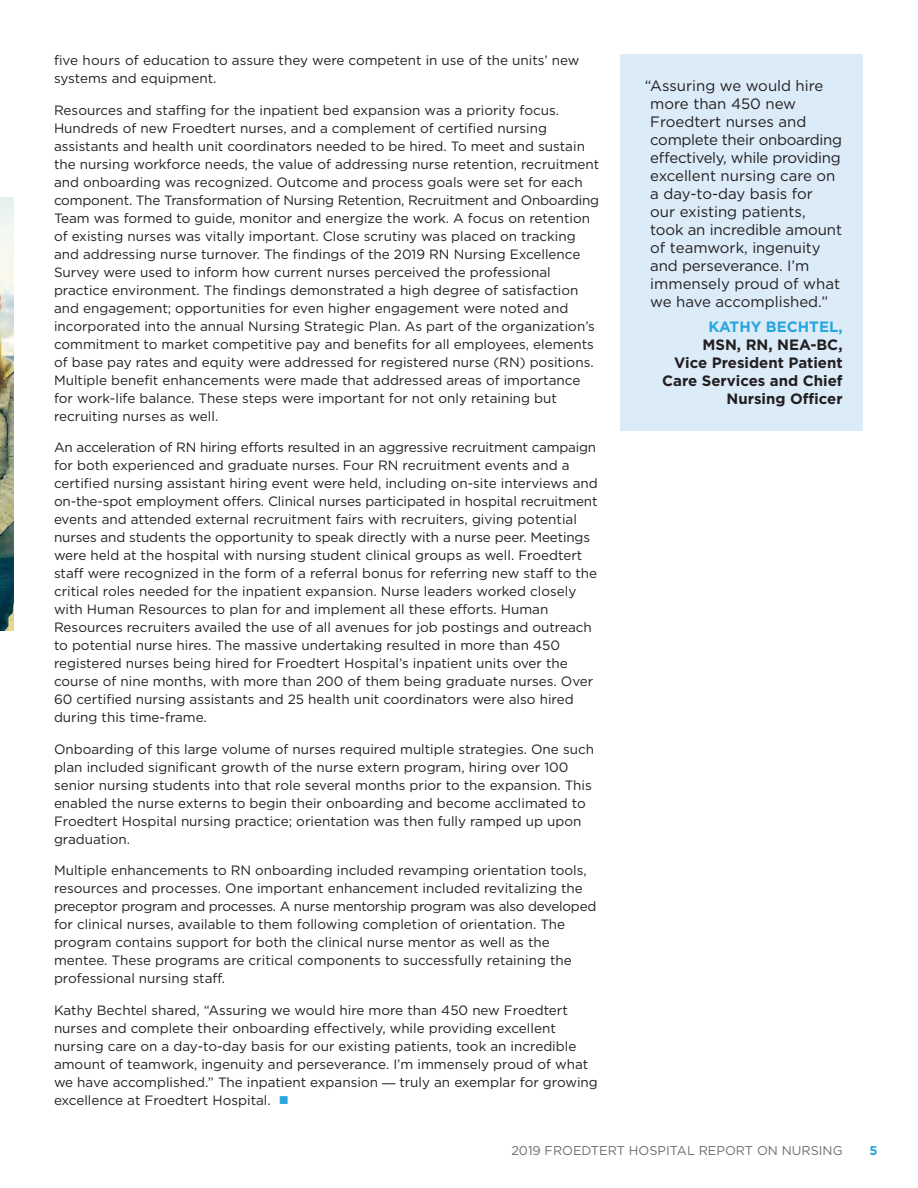
<style>
.page{position:relative;width:918px;height:1188px;background:#fff}
.page>*{position:absolute;margin:0;border:0;box-sizing:border-box;transform-origin:0 0}
.Body_Copy{font:15px/18px "Gotham";letter-spacing:-.01em;color:#231f20}
.Body_Copy-2{font:700 15px/18px "Gotham";color:#231f20;text-align:center}
.Body_Copy-3{font:13.5px/18px "Gotham";color:#231f20}
.t1{font:12.75px "Gotham";color:#6c6d70}
.t2{font:700 12.75px "Gotham";color:#28a5de}
.s1{font-family:"Avenir LT Std"}
.s2{color:#28a5de}
</style>
<div class="page">
<img style="left:0;top:197px;width:14px;height:433px">
<div style="left:621px;top:55px;width:242px;height:376px;background:#dbebf8"></div>
<p class="Body_Copy-3" style="left:54px;top:51px;width:527px">five hours of education to assure they were competent in use of the units’ new systems and equipment.</p>
<p class="Body_Copy-3" style="left:54px;top:101px;width:547px">Resources and staffing for the inpatient bed expansion was a priority focus.<br>Hundreds of new Froedtert nurses, and a complement of certified nursing assistants and health unit coordinators needed to be hired. To meet and sustain the nursing workforce needs, the value of addressing nurse retention, recruitment and onboarding was recognized. Outcome and process goals were set for each component. The Transformation of Nursing Retention, Recruitment and Onboarding Team was formed to guide, monitor and energize the work. A focus on retention of existing nurses was vitally important. Close scrutiny was placed on tracking and addressing nurse turnover. The findings of the 2019 RN Nursing Excellence Survey were used to inform how current nurses perceived the professional practice environment. The findings demonstrated a high degree of satisfaction and engagement; opportunities for even higher engagement were noted and incorporated into the annual Nursing Strategic Plan. As part of the organization’s commitment to market competitive pay and benefits for all employees, elements of base pay rates and equity were addressed for registered nurse (RN) positions.<br>Multiple benefit enhancements were made that addressed areas of importance for work-life balance. These steps were important for not only retaining but recruiting nurses as well.</p>
<p class="Body_Copy-3" style="left:54px;top:438px;width:545px">An acceleration of RN hiring efforts resulted in an aggressive recruitment campaign for both experienced and graduate nurses. Four RN recruitment events and a certified nursing assistant hiring event were held, including on-site interviews and on-the-spot employment offers. Clinical nurses participated in hospital recruitment events and attended external recruitment fairs with recruiters, giving potential nurses and students the opportunity to speak directly with a nurse peer. Meetings were held at the hospital with nursing student clinical groups as well. Froedtert staff were recognized in the form of a referral bonus for referring new staff to the critical roles needed for the inpatient expansion. Nurse leaders worked closely with Human Resources to plan for and implement all these efforts. Human Resources recruiters availed the use of all avenues for job postings and outreach to potential nurse hires. The massive undertaking resulted in more than 450 registered nurses being hired for Froedtert Hospital’s inpatient units over the course of nine months, with more than 200 of them being graduate nurses. Over 60 certified nursing assistants and 25 health unit coordinators were also hired during this time-frame.</p>
<p class="Body_Copy-3" style="left:54px;top:740px;width:542px">Onboarding of this large volume of nurses required multiple strategies. One such plan included significant growth of the nurse extern program, hiring over 100 senior nursing students into that role several months prior to the expansion. This enabled the nurse externs to begin their onboarding and become acclimated to Froedtert Hospital nursing practice; orientation was then fully ramped up upon graduation.</p>
<p class="Body_Copy-3" style="left:54px;top:861px;width:544px">Multiple enhancements to RN onboarding included revamping orientation tools, resources and processes. One important enhancement included revitalizing the preceptor program and processes. A nurse mentorship program was also developed for clinical nurses, available to them following completion of orientation. The program contains support for both the clinical nurse mentor as well as the mentee. These programs are critical components to successfully retaining the professional nursing staff.</p>
<p class="Body_Copy-3" style="left:54px;top:1001px;width:545px">Kathy Bechtel shared, “Assuring we would hire more than 450 new Froedtert nurses and complete their onboarding effectively, while providing excellent nursing care on a day-to-day basis for our existing patients, took an incredible amount of teamwork, ingenuity and perseverance. I’m immensely proud of what we have accomplished.” The inpatient expansion <span class="s1">—</span> truly an exemplar for growing excellence at Froedtert Hospital. <span class="s2">■</span></p>
<p class="Body_Copy" style="left:650px;top:77px;width:193px;text-indent:-5px">“Assuring we would hire more than 450 new<br>Froedtert nurses and complete their onboarding effectively, while providing excellent nursing care on a day-to-day basis for<br>our existing patients, took an incredible amount of teamwork, ingenuity and perseverance. I’m immensely proud of what we have accomplished.”</p>
<p class="Body_Copy-2" style="left:702px;top:318px;width:142px"><span class="s2">KATHY BECHTEL,<br></span>MSN, RN, NEA-BC,</p>
<p class="Body_Copy-2" style="left:662px;top:354px;width:182px;text-align:right">Vice President Patient<br>Care Services and Chief<br>Nursing Officer</p>
<p class="t1" style="left:511px;top:1142px;width:333px">2019 FROEDTERT HOSPITAL REPORT ON NURSING</p>
<p class="t2" style="left:869px;top:1142px;width:10px">5</p>
</div>
